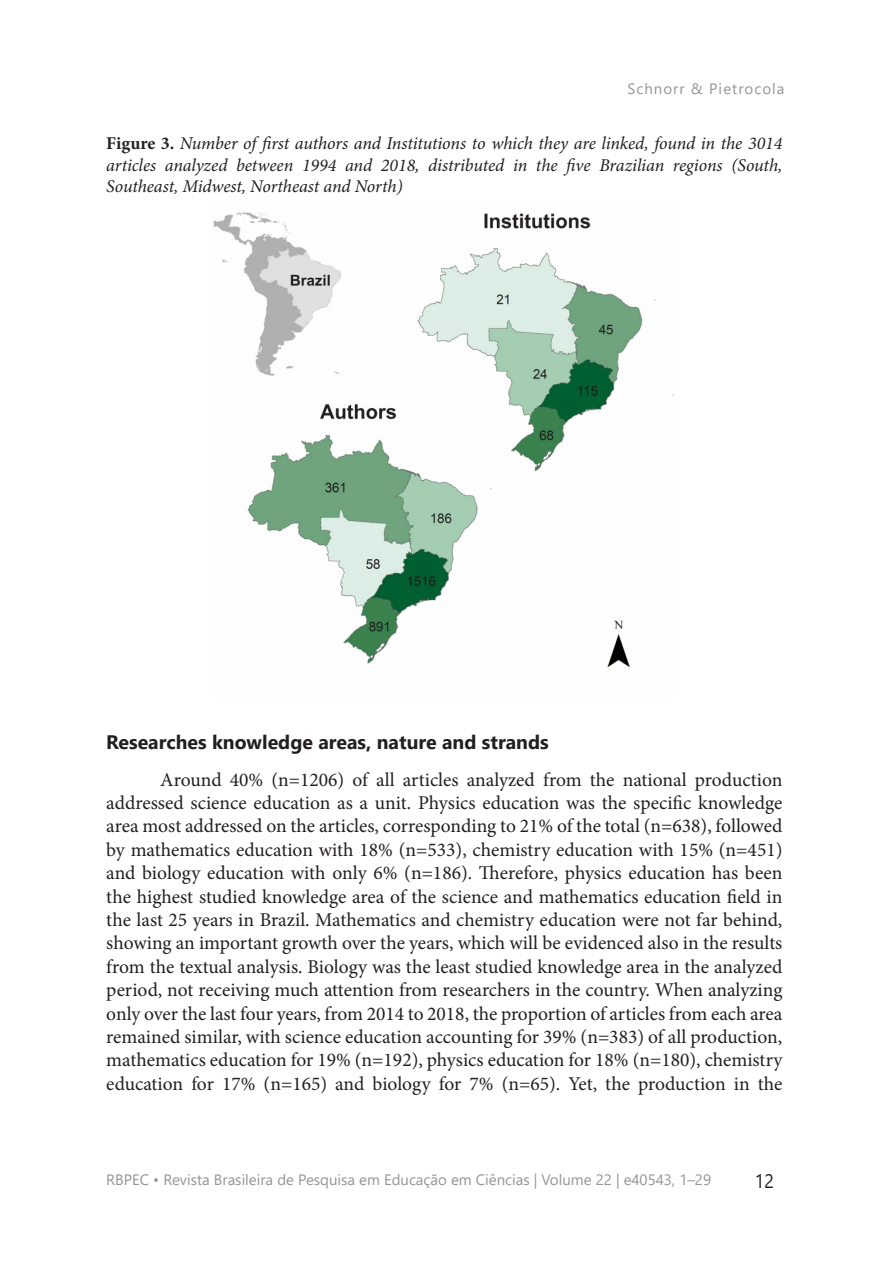
<style>
.page{position:relative;width:893px;height:1263px;background:#fff}
.page>*{position:absolute;margin:0;border:0;box-sizing:border-box;transform-origin:0 0}
.t1{font:19.5px/23.4px "Minion Pro";color:#231f20;text-align:justify}
.Título_subseção{font:700 19.5px "Segoe UI";color:#231f20}
.t2{font:19.5px "Segoe UI";color:#231f20;scale:.9 1}
.Título_tabelas_e_qua{font:italic 18px/21.6px "Minion Pro";letter-spacing:-.01em;color:#231f20;text-align:justify}
.t3{font:15px "Segoe UI";color:#939598}
.t4{font:15px "Segoe UI";letter-spacing:.07em;color:#939598}
.s1{font-weight:700;font-style:normal}
</style>
<div class="page">
<img style="left:213px;top:212px;width:461px;height:456px">
<p class="t4" style="left:627px;top:74px;width:159px">Schnorr &amp; Pietrocola</p>
<p class="Título_tabelas_e_qua" style="left:106px;top:133px;width:678px"><span class="s1">Figure 3.</span> Number of first authors and Institutions to which they are linked, found in the 3014 articles analyzed between 1994 and 2018, distributed in the five Brazilian regions (South, Southeast, Midwest, Northeast and North)</p>
<p class="Título_subseção" style="left:106px;top:724px;width:444px">Researches knowledge areas, nature and strands</p>
<p class="t1" style="left:106px;top:768px;width:678px;text-indent:54px">Around 40% (n=1206) of all articles analyzed from the national production addressed science education as a unit. Physics education was the specific knowledge area most addressed on the articles, corresponding to 21% of the total (n=638), followed by mathematics education with 18% (n=533), chemistry education with 15% (n=451) and biology education with only 6% (n=186). Therefore, physics education has been the highest studied knowledge area of the science and mathematics education field in the last 25 years in Brazil. Mathematics and chemistry education were not far behind, showing an important growth over the years, which will be evidenced also in the results from the textual analysis. Biology was the least studied knowledge area in the analyzed period, not receiving much attention from researchers in the country. When analyzing only over the last four years, from 2014 to 2018, the proportion of articles from each area remained similar, with science education accounting for 39% (n=383) of all production, mathematics education for 19% (n=192), physics education for 18% (n=180), chemistry education for 17% (n=165) and biology for 7% (n=65). Yet, the production in the</p>
<p class="t3" style="left:106px;top:1165px;width:606px">RBPEC • Revista Brasileira de Pesquisa em Educação em Ciências | Volume 22 | e40543, 1–29</p>
<p class="t2" style="left:755px;top:1162px;width:23px">12</p>
</div>
